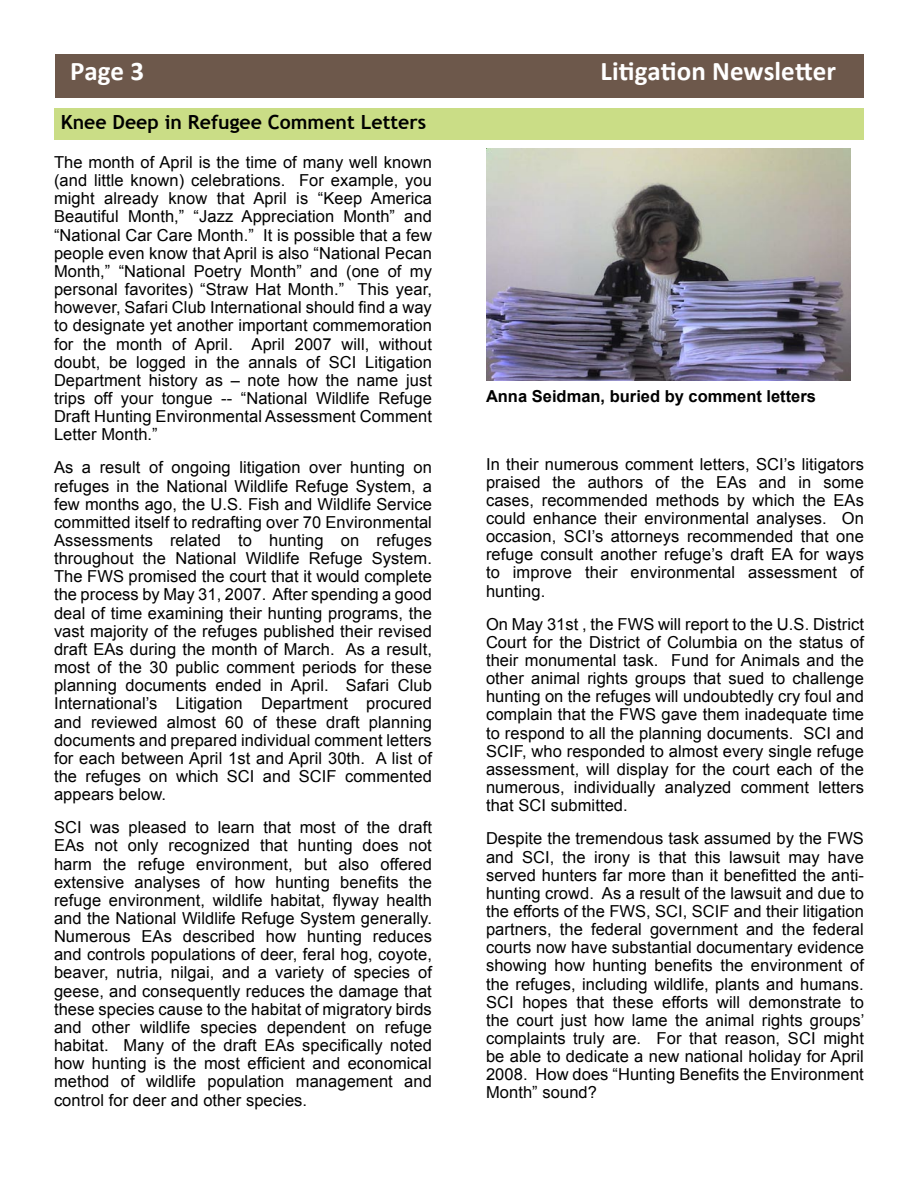
<style>
.page{position:relative;width:918px;height:1188px;background:#fff}
.page>*{position:absolute;margin:0;border:0;box-sizing:border-box;transform-origin:0 0}
.t1{font:700 27px "Calibri";color:#fff}
.t2{font:700 19.5px "Trebuchet MS";color:#000}
.t3{font:16.5px/18.1px "Arial";letter-spacing:.005em;color:#000;text-align:justify}
.t4{font:700 16.5px "Arial";color:#000}
</style>
<div class="page">
<div style="left:56px;top:54px;width:808px;height:44px;background:#6d584b"></div>
<div style="left:54px;top:108px;width:810px;height:32px;background:#cadd86"></div>
<img style="left:486px;top:149px;width:364px;height:232px">
<h1 class="t1" style="left:70px;top:54px;width:75px">Page 3</h1>
<h1 class="t1" style="left:601px;top:54px;width:237px">Litigation Newsletter</h1>
<p class="t2" style="left:61px;top:110px;width:367px">Knee Deep in Refugee Comment Letters</p>
<p class="t3" style="left:54px;top:153px;width:379px">The month of April is the time of many well known (and little known) celebrations. For example, you might already know that April is “Keep America Beautiful Month,” “Jazz Appreciation Month” and “National Car Care Month.” It is possible that a few people even know that April is also “National Pecan Month,” “National Poetry Month” and (one of my personal favorites) “Straw Hat Month.” This year, however, Safari Club International should find a way to designate yet another important commemoration for the month of April. April 2007 will, without doubt, be logged in the annals of SCI Litigation Department history as – note how the name just trips off your tongue -- “National Wildlife Refuge Draft Hunting Environmental Assessment Comment Letter Month.”</p>
<p class="t3" style="left:54px;top:459px;width:379px">As a result of ongoing litigation over hunting on refuges in the National Wildlife Refuge System, a few months ago, the U.S. Fish and Wildlife Service committed itself to redrafting over 70 Environmental Assessments related to hunting on refuges throughout the National Wildlife Refuge System.<br>The FWS promised the court that it would complete the process by May 31, 2007. After spending a good deal of time examining their hunting programs, the vast majority of the refuges published their revised draft EAs during the month of March. As a result, most of the 30 public comment periods for these planning documents ended in April. Safari Club International’s Litigation Department procured and reviewed almost 60 of these draft planning documents and prepared individual comment letters for each between April 1st and April 30th. A list of the refuges on which SCI and SCIF commented appears below.</p>
<p class="t3" style="left:54px;top:819px;width:379px">SCI was pleased to learn that most of the draft EAs not only recognized that hunting does not harm the refuge environment, but also offered extensive analyses of how hunting benefits the refuge environment, wildlife habitat, flyway health and the National Wildlife Refuge System generally.<br>Numerous EAs described how hunting reduces and controls populations of deer, feral hog, coyote, beaver, nutria, nilgai, and a variety of species of geese, and consequently reduces the damage that these species cause to the habitat of migratory birds and other wildlife species dependent on refuge habitat. Many of the draft EAs specifically noted how hunting is the most efficient and economical method of wildlife population management and control for deer and other species.</p>
<p class="t4" style="left:486px;top:385px;width:332px">Anna Seidman, buried by comment letters</p>
<p class="t3" style="left:486px;top:455px;width:379px">In their numerous comment letters, SCI’s litigators praised the authors of the EAs and in some cases, recommended methods by which the EAs could enhance their environmental analyses. On occasion, SCI’s attorneys recommended that one refuge consult another refuge’s draft EA for ways to improve their environmental assessment of hunting.</p>
<p class="t3" style="left:486px;top:615px;width:380px">On May 31st , the FWS will report to the U.S. District Court for the District of Columbia on the status of their monumental task. Fund for Animals and the other animal rights groups that sued to challenge hunting on the refuges will undoubtedly cry foul and complain that the FWS gave them inadequate time to respond to all the planning documents. SCI and SCIF, who responded to almost every single refuge assessment, will display for the court each of the numerous, individually analyzed comment letters that SCI submitted.</p>
<p class="t3" style="left:486px;top:830px;width:380px">Despite the tremendous task assumed by the FWS and SCI, the irony is that this lawsuit may have served hunters far more than it benefitted the anti&shy;hunting crowd. As a result of the lawsuit and due to the efforts of the FWS, SCI, SCIF and their litigation partners, the federal government and the federal courts now have substantial documentary evidence showing how hunting benefits the environment of the refuges, including wildlife, plants and humans.<br>SCI hopes that these efforts will demonstrate to the court just how lame the animal rights groups’ complaints truly are. For that reason, SCI might be able to dedicate a new national holiday for April 2008. How does “Hunting Benefits the Environment Month” sound?</p>
</div>
